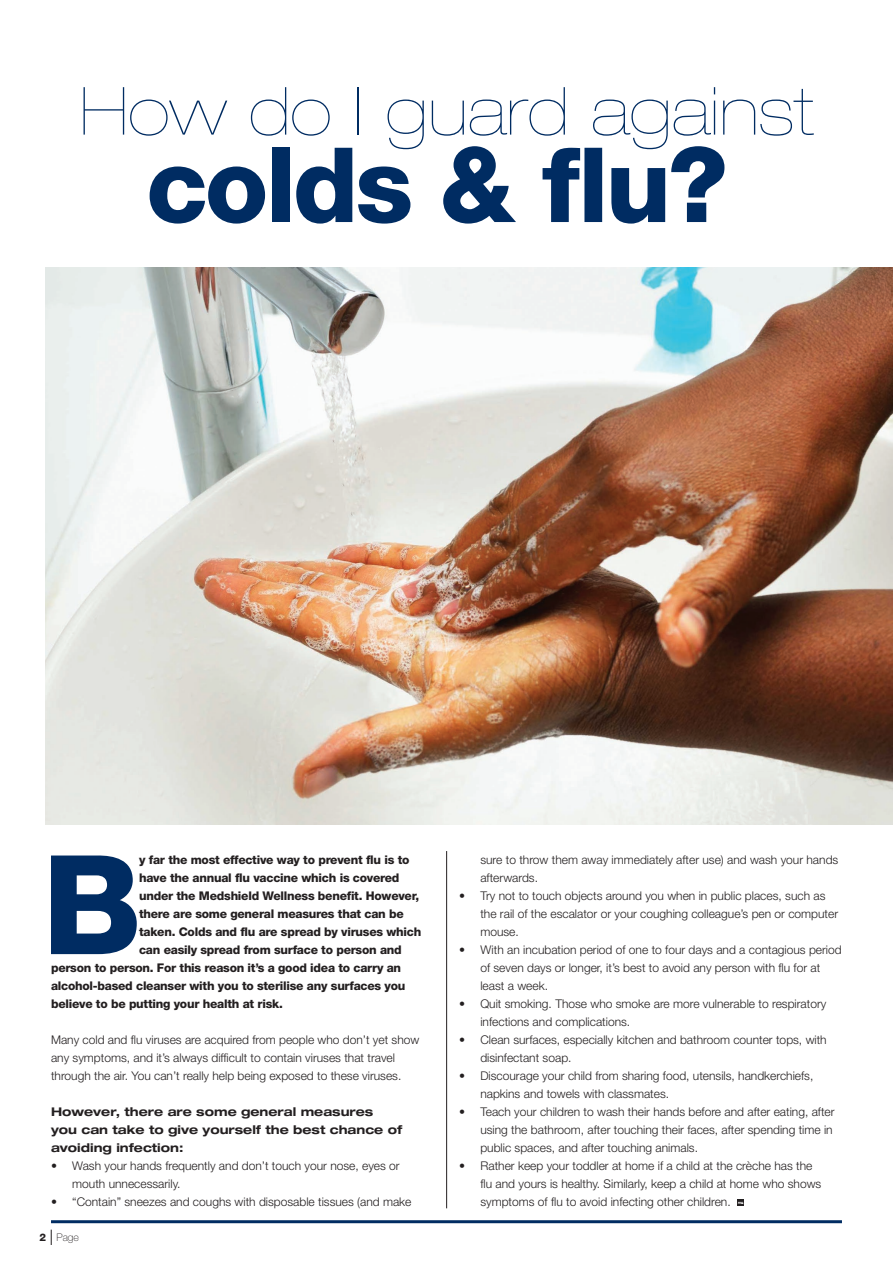
<style>
.page{position:relative;width:893px;height:1263px;background:#fff}
.page>*{position:absolute;margin:0;border:0;box-sizing:border-box;transform-origin:0 0}
.t1{font:800 138px "Helvetica Neue LT Std";color:#002c62}
.t2{font:800 103.95px "Helvetica Neue LT Std";letter-spacing:-.03em;color:#002c62}
.t3{font:200 expanded 66.45px "Helvetica Neue LT Std";letter-spacing:.01em;color:#002c62}
.t4{font:300 12px/18px "Helvetica Neue LT Std";color:#231f20}
.t5{font:800 12px "Helvetica Neue LT Std";letter-spacing:-.02em;color:#231f20}
.t6{font:700 expanded 12px/18px "Helvetica Neue LT Std";color:#231f20}
.t7{font:100 10.5px "Helvetica Neue LT Std";color:#231f20}
.t8{font:800 10.5px "Helvetica Neue LT Std";color:#231f20}
</style>
<div class="page">
<hr style="left:51px;top:1220px;width:791px;height:3px;background:#002c62">
<hr style="left:446px;top:851px;width:1px;height:357px;background:#231f20">
<svg style="left:737px;top:1200px;width:7px;height:6px"></svg>
<svg style="left:51px;top:1229px;width:1px;height:16px"></svg>
<img style="left:46px;top:268px;width:847px;height:557px">
<h3 class="t3" style="left:80px;top:72px;width:735px">How do I guard against</h3>
<h2 class="t2" style="left:146px;top:123px;width:583px">colds &amp; flu?</h2>
<h1 class="t1" style="left:42px;top:823px;width:101px">B</h1>
<p class="t5" style="left:139px;top:853px;width:272px">y far the most effective way to prevent flu is to</p>
<p class="t5" style="left:139px;top:871px;width:262px">have the annual flu vaccine which is covered</p>
<p class="t5" style="left:139px;top:889px;width:282px">under the Medshield Wellness benefit. However,</p>
<p class="t5" style="left:139px;top:907px;width:266px">there are some general measures that can be</p>
<p class="t5" style="left:139px;top:925px;width:284px">taken. Colds and flu are spread by viruses which</p>
<p class="t5" style="left:139px;top:943px;width:264px">can easily spread from surface to person and</p>
<p class="t5" style="left:51px;top:961px;width:352px">person to person. For this reason it’s a good idea to carry an</p>
<p class="t5" style="left:51px;top:979px;width:356px">alcohol-based cleanser with you to sterilise any surfaces you</p>
<p class="t5" style="left:51px;top:997px;width:233px">believe to be putting your health at risk.</p>
<p class="t4" style="left:51px;top:1030px;width:370px">Many cold and flu viruses are acquired from people who don’t yet show any symptoms, and it’s always difficult to contain viruses that travel through the air. You can’t really help being exposed to these viruses.</p>
<p class="t6" style="left:51px;top:1102px;width:353px">However, there are some general measures you can take to give yourself the best chance of avoiding infection:</p>
<p class="t4" style="left:72px;top:1156px;width:329px;text-indent:-21px">• Wash your hands frequently and don’t touch your nose, eyes or mouth unnecessarily.</p>
<p class="t4" style="left:51px;top:1192px;width:362px">• “Contain” sneezes and coughs with disposable tissues (and make</p>
<p class="t8" style="left:39px;top:1231px;width:8px">2</p>
<p class="t7" style="left:56px;top:1231px;width:24px">Page</p>
<p class="t4" style="left:480px;top:850px;width:359px">sure to throw them away immediately after use) and wash your hands afterwards.</p>
<p class="t4" style="left:480px;top:886px;width:359px;text-indent:-21px">• Try not to touch objects around you when in public places, such as the rail of the escalator or your coughing colleague’s pen or computer mouse.</p>
<p class="t4" style="left:480px;top:940px;width:363px;text-indent:-21px">• With an incubation period of one to four days and a contagious period of seven days or longer, it’s best to avoid any person with flu for at least a week.</p>
<p class="t4" style="left:480px;top:994px;width:347px;text-indent:-21px">• Quit smoking. Those who smoke are more vulnerable to respiratory infections and complications.</p>
<p class="t4" style="left:480px;top:1030px;width:348px;text-indent:-21px">• Clean surfaces, especially kitchen and bathroom counter tops, with disinfectant soap.</p>
<p class="t4" style="left:480px;top:1066px;width:334px;text-indent:-21px">• Discourage your child from sharing food, utensils, handkerchiefs, napkins and towels with classmates.</p>
<p class="t4" style="left:480px;top:1102px;width:356px;text-indent:-21px">• Teach your children to wash their hands before and after eating, after using the bathroom, after touching their faces, after spending time in public spaces, and after touching animals.</p>
<p class="t4" style="left:480px;top:1156px;width:342px;text-indent:-21px">• Rather keep your toddler at home if a child at the crèche has the flu and yours is healthy. Similarly, keep a child at home who shows symptoms of flu to avoid infecting other children.</p>
</div>
